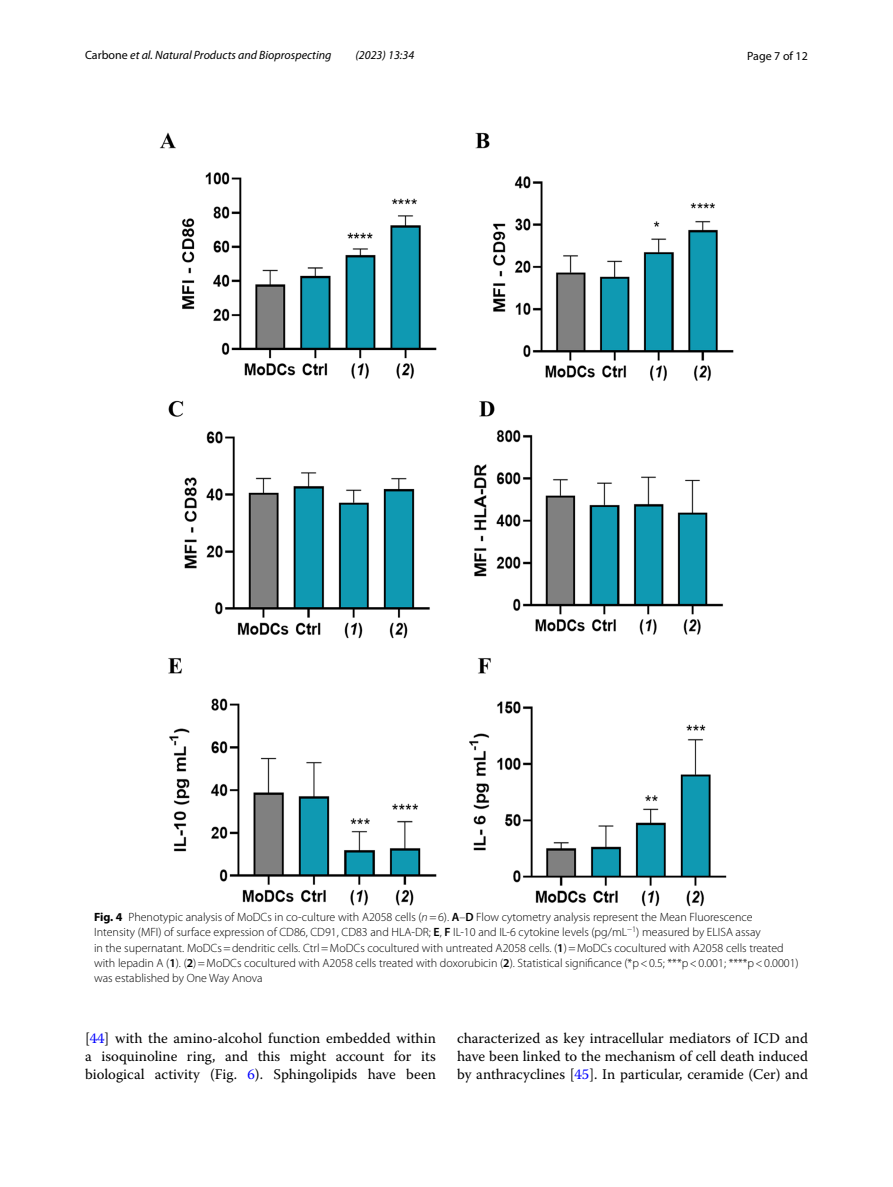
<style>
.page{position:relative;width:893px;height:1187px;background:#fff}
.page>*{position:absolute;margin:0;border:0;box-sizing:border-box;transform-origin:0 0}
.t1{font:14.7px/18px "Warnock Pro";color:#000;text-align:justify}
.t2{font:300 12px/15px "Myriad Pro";color:#000}
.t3{font:italic 12px "Myriad Pro";color:#000}
.t4{font:12px "Myriad Pro";color:#000}
.s1{font-style:normal}
.s2{font-weight:700}
.s3{font-style:italic}
.s4{font-weight:600}
.s5{color:#00f}
</style>
<div class="page">
<img style="left:159px;top:133px;width:574px;height:773px">
<p class="t3" style="left:85px;top:48px;width:248px"><span class="s1">Carbone</span> et al. Natural Products and Bioprospecting</p>
<p class="t3" style="left:355px;top:48px;width:60px">(2023) 13:34</p>
<p class="t4" style="left:747px;top:48px;width:62px">Page 7 of 12</p>
<p class="t2" style="left:94px;top:910px;width:706px"><span class="s2">Fig. 4</span> Phenotypic analysis of MoDCs in co-culture with A2058 cells (<span class="s3">n</span>=6). <span class="s4">A</span>–<span class="s4">D</span> Flow cytometry analysis represent the Mean Fluorescence<br>Intensity (MFI) of surface expression of CD86, CD91, CD83 and HLA-DR; <span class="s4">E</span>, <span class="s4">F</span> IL-10 and IL-6 cytokine levels (pg/mL<sup>−1</sup>) measured by ELISA assay<br>in the supernatant. MoDCs=dendritic cells. Ctrl=MoDCs cocultured with untreated A2058 cells. (<span class="s4">1</span>)=MoDCs cocultured with A2058 cells treated with lepadin A (<span class="s4">1</span>). (<span class="s4">2</span>)=MoDCs cocultured with A2058 cells treated with doxorubicin (<span class="s4">2</span>). Statistical significance (*p&lt;0.5; ***p&lt;0.001; ****p&lt;0.0001) was established by One Way Anova</p>
<p class="t1" style="left:85px;top:1028px;width:352px">[<span class="s5">44</span>] with the amino-alcohol function embedded within a isoquinoline ring, and this might account for its biological activity (Fig. <span class="s5">6</span>). Sphingolipids have been</p>
<p class="t1" style="left:457px;top:1028px;width:352px">characterized as key intracellular mediators of ICD and have been linked to the mechanism of cell death induced by anthracyclines [<span class="s5">45</span>]. In particular, ceramide (Cer) and</p>
</div>
